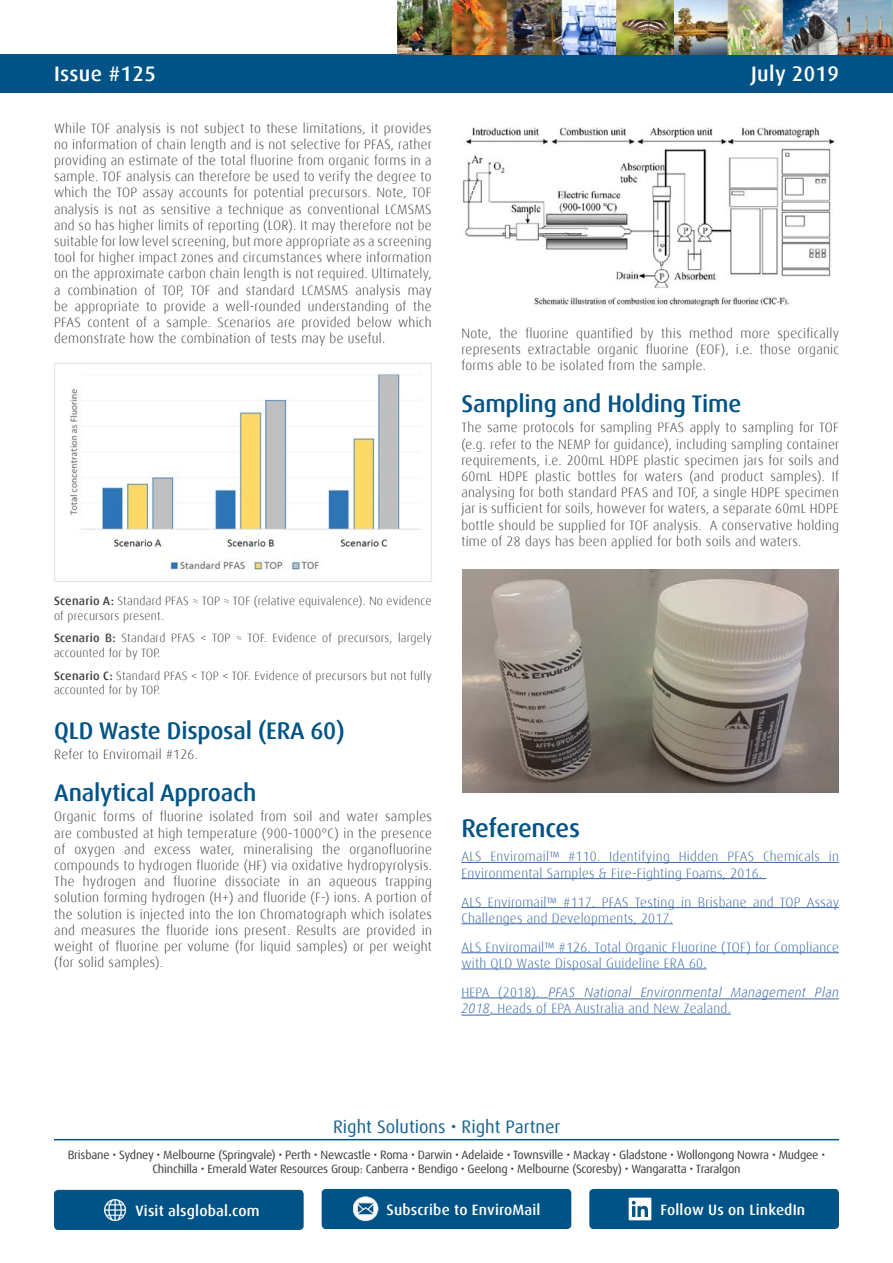
<style>
.page{position:relative;width:893px;height:1263px;background:#fff}
.page>*{position:absolute;margin:0;border:0;box-sizing:border-box;transform-origin:0 0}
.t1{font:500 25.5px "Dax Offc Pro";letter-spacing:-.015em;color:#005387}
.t2{font:500 24px "Dax Offc Pro";letter-spacing:-.01em;color:#005387}
.t3{font:500 21px "Dax Offc Pro";letter-spacing:.02em;color:#fff}
.t4{font:18px "Dax Offc Pro";color:#1a6493}
.t5{font:500 15px "Dax Offc Pro";letter-spacing:.01em;color:#fff}
.t6{font:300 13.5px/16.2px "Dax Offc Pro";letter-spacing:.02em;color:#414042;text-align:justify}
.t7{font:300 13.5px/16.2px "Dax Offc Pro";letter-spacing:.02em;color:#3a68a5}
.t8{font:300 12px/14.4px "Dax Offc Pro";letter-spacing:.02em;color:#414042}
.t9{font:12px/14.4px "Dax Offc Pro";letter-spacing:-.02em;color:#3f3f3f;text-align:center}
.s1{font-weight:500}
.s2{font-style:italic}
</style>
<div class="page">
<div style="left:589px;top:1189px;width:250px;height:40px;background:#005387;border-radius:4px"></div>
<div style="left:322px;top:1189px;width:249px;height:40px;background:#005387;border-radius:4px"></div>
<img style="left:353px;top:1197px;width:25px;height:24px">
<div style="left:54px;top:1190px;width:250px;height:40px;background:#005387;border-radius:4px"></div>
<img style="left:104px;top:1199px;width:21px;height:21px">
<svg style="left:629px;top:1197px;width:22px;height:23px"></svg>
<hr style="left:54px;top:1139px;width:785px;height:1px;background:#005387">
<div style="left:0;top:54px;width:893px;height:38px;background:#005387"></div>
<img style="left:398px;top:0;width:217px;height:54px">
<img style="left:617px;top:0;width:276px;height:54px">
<hr style="left:461px;top:862px;width:378px;height:1px;background:#3a68a5">
<hr style="left:461px;top:878px;width:305px;height:1px;background:#3a68a5">
<hr style="left:461px;top:907px;width:378px;height:1px;background:#3a68a5">
<hr style="left:461px;top:923px;width:212px;height:1px;background:#3a68a5">
<hr style="left:461px;top:952px;width:378px;height:1px;background:#3a68a5">
<hr style="left:461px;top:969px;width:245px;height:1px;background:#3a68a5">
<hr style="left:461px;top:998px;width:87px;height:1px;background:#3a68a5">
<hr style="left:548px;top:999px;width:291px;height:1px;background:#3a68a5">
<svg style="left:461px;top:1015px;width:29px;height:1px"></svg>
<hr style="left:490px;top:1014px;width:241px;height:1px;background:#3a68a5">
<img style="left:54px;top:363px;width:378px;height:219px">
<img style="left:463px;top:127px;width:372px;height:180px">
<img style="left:462px;top:570px;width:377px;height:223px">
<h3 class="t3" style="left:54px;top:60px;width:103px">Issue #125</h3>
<h3 class="t3" style="left:751px;top:60px;width:89px">July 2019</h3>
<p class="t6" style="left:54px;top:120px;width:379px">While TOF analysis is not subject to these limitations, it provides no information of chain length and is not selective for PFAS, rather providing an estimate of the total fluorine from organic forms in a sample. TOF analysis can therefore be used to verify the degree to which the TOP assay accounts for potential precursors. Note, TOF analysis is not as sensitive a technique as conventional LCMSMS and so has higher limits of reporting (LOR). It may therefore not be suitable for low level screening, but more appropriate as a screening tool for higher impact zones and circumstances where information on the approximate carbon chain length is not required. Ultimately, a combination of TOP, TOF and standard LCMSMS analysis may be appropriate to provide a well-rounded understanding of the PFAS content of a sample. Scenarios are provided below which demonstrate how the combination of tests may be useful.</p>
<p class="t8" style="left:54px;top:594px;width:379px"><span class="s1">Scenario A:</span> Standard PFAS ≈ TOP ≈ TOF (relative equivalence). No evidence of precursors present.</p>
<p class="t8" style="left:54px;top:631px;width:379px"><span class="s1">Scenario B:</span> Standard PFAS &lt; TOP ≈ TOF. Evidence of precursors, largely accounted for by TOP.</p>
<p class="t8" style="left:54px;top:668px;width:379px"><span class="s1">Scenario C:</span> Standard PFAS &lt; TOP &lt; TOF. Evidence of precursors but not fully accounted for by TOP.</p>
<h2 class="t2" style="left:54px;top:715px;width:292px">QLD Waste Disposal (ERA 60)</h2>
<p class="t6" style="left:54px;top:747px;width:145px">Refer to Enviromail #126.</p>
<h2 class="t2" style="left:54px;top:777px;width:204px">Analytical Approach</h2>
<p class="t6" style="left:54px;top:809px;width:379px">Organic forms of fluorine isolated from soil and water samples are combusted at high temperature (900-1000°C) in the presence of oxygen and excess water, mineralising the organofluorine compounds to hydrogen fluoride (HF) via oxidative hydropyrolysis.<br>The hydrogen and fluorine dissociate in an aqueous trapping solution forming hydrogen (H+) and fluoride (F-) ions. A portion of the solution is injected into the Ion Chromatograph which isolates and measures the fluoride ions present. Results are provided in weight of fluorine per volume (for liquid samples) or per weight (for solid samples).</p>
<p class="t6" style="left:461px;top:325px;width:379px">Note, the fluorine quantified by this method more specifically represents extractable organic fluorine (EOF), i.e. those organic forms able to be isolated from the sample.</p>
<h2 class="t2" style="left:461px;top:388px;width:282px">Sampling and Holding Time</h2>
<p class="t6" style="left:461px;top:420px;width:379px">The same protocols for sampling PFAS apply to sampling for TOF (e.g. refer to the NEMP for guidance), including sampling container requirements, i.e. 200mL HDPE plastic specimen jars for soils and 60mL HDPE plastic bottles for waters (and product samples). If analysing for both standard PFAS and TOF, a single HDPE specimen jar is sufficient for soils, however for waters, a separate 60mL HDPE bottle should be supplied for TOF analysis. A conservative holding time of 28 days has been applied for both soils and waters.</p>
<h1 class="t1" style="left:461px;top:811px;width:120px">References</h1>
<p class="t7" style="left:461px;top:849px;width:379px">ALS Enviromail™ #110. Identifying Hidden PFAS Chemicals in<br>Environmental Samples &amp; Fire-Fighting Foams, 2016.</p>
<p class="t7" style="left:461px;top:894px;width:379px">ALS Enviromail™ #117. PFAS Testing in Brisbane and TOP Assay<br>Challenges and Developments, 2017.</p>
<p class="t7" style="left:461px;top:939px;width:379px">ALS Enviromail™ #126. Total Organic Fluorine (TOF) for Compliance with QLD Waste Disposal Guideline ERA 60.</p>
<p class="t7" style="left:461px;top:984px;width:379px">HEPA (2018). <span class="s2">PFAS National Environmental Management Plan<br>2018</span>. Heads of EPA Australia and New Zealand.</p>
<h3 class="t4" style="left:333px;top:1115px;width:229px">Right Solutions • Right Partner</h3>
<p class="t9" style="left:68px;top:1147px;width:759px">Brisbane • Sydney • Melbourne (Springvale) • Perth • Newcastle • Roma • Darwin • Adelaide • Townsville • Mackay • Gladstone • Wollongong Nowra • Mudgee •<br>Chinchilla • Emerald Water Resources Group: Canberra • Bendigo • Geelong • Melbourne (Scoresby) • Wangaratta • Traralgon</p>
<p class="t5" style="left:135px;top:1201px;width:126px">Visit alsglobal.com</p>
<p class="t5" style="left:386px;top:1200px;width:156px">Subscribe to EnviroMail</p>
<p class="t5" style="left:660px;top:1200px;width:146px">Follow Us on LinkedIn</p>
</div>
